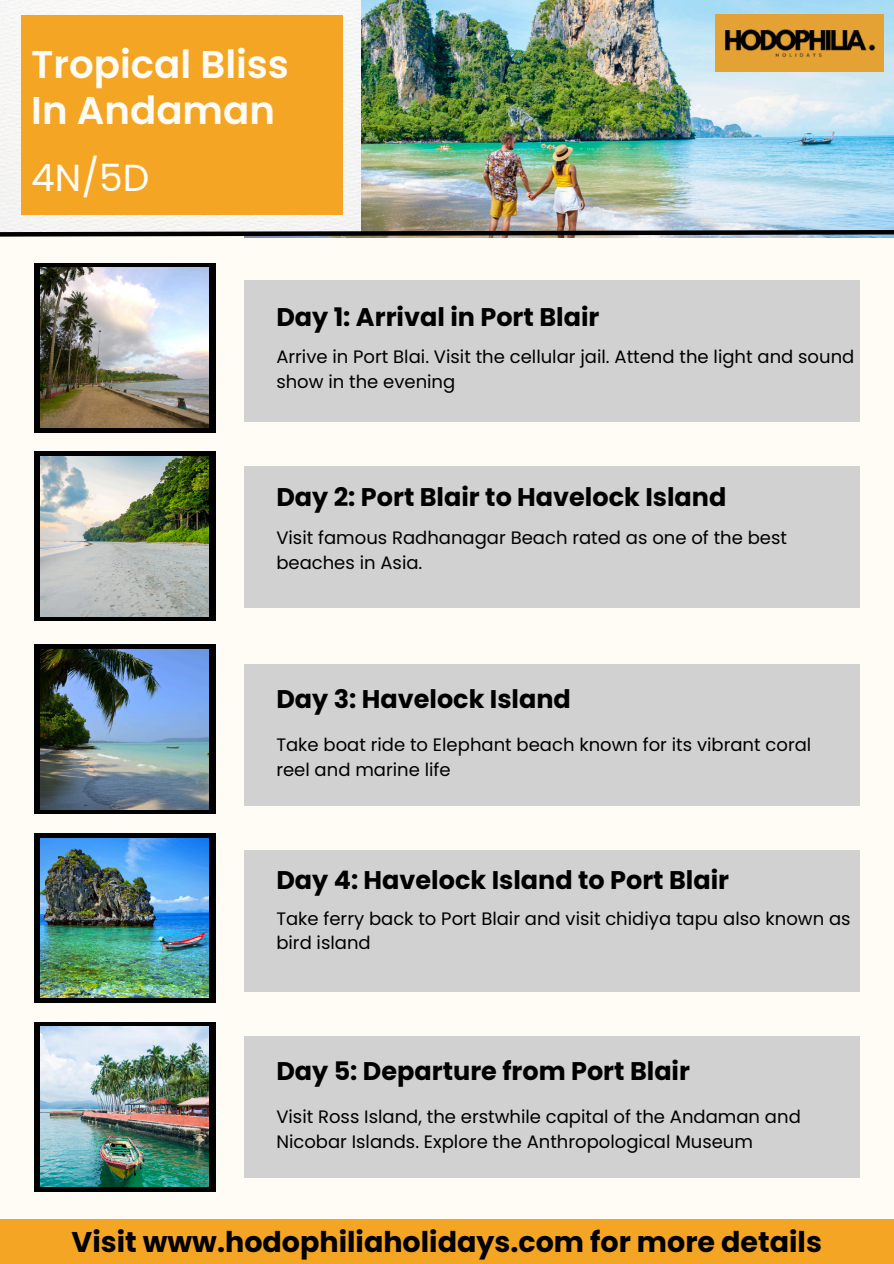
<style>
.page{position:relative;width:894px;height:1264px;background:#fff}
.page>*{position:absolute;margin:0;border:0;box-sizing:border-box;transform-origin:0 0}
.t1{font:600 38.7px/46.2px "Poppins";color:#fffcf6}
.t2{font:37.65px "Poppins";color:#fffcf6}
.t3{font:700 28.5px "Poppins";color:#000}
.t4{font:700 25.5px "Poppins";color:#000}
.t5{font:18px/24.8px "Poppins";color:#000}
</style>
<div class="page">
<div style="left:0;top:0;width:893px;height:1263px;background:#fffcf6"></div>
<img style="left:360px;top:1px;width:533px;height:226px">
<div style="left:0;top:1px;width:360px;height:226px;background:#f6f5f4"></div>
<div style="left:21px;top:16px;width:321px;height:199px;background:#f4a524"></div>
<img style="left:690px;top:0;width:203px;height:145px">
<div style="left:0;top:1218px;width:893px;height:45px;background:#f4a524"></div>
<img style="left:0;top:227px;width:893px;height:11px">
<div style="left:34px;top:263px;width:181px;height:169px;background:#000"></div>
<img style="left:40px;top:268px;width:168px;height:160px">
<div style="left:244px;top:280px;width:615px;height:142px;background:#d1d1d1"></div>
<div style="left:34px;top:451px;width:181px;height:170px;background:#000"></div>
<img style="left:40px;top:456px;width:168px;height:160px">
<div style="left:34px;top:644px;width:181px;height:170px;background:#000"></div>
<img style="left:40px;top:649px;width:168px;height:160px">
<div style="left:34px;top:833px;width:181px;height:169px;background:#000"></div>
<img style="left:40px;top:838px;width:168px;height:160px">
<div style="left:34px;top:1021px;width:181px;height:170px;background:#000"></div>
<img style="left:40px;top:1026px;width:168px;height:160px">
<div style="left:244px;top:466px;width:615px;height:141px;background:#d1d1d1"></div>
<div style="left:244px;top:664px;width:615px;height:141px;background:#d1d1d1"></div>
<div style="left:244px;top:849px;width:615px;height:142px;background:#d1d1d1"></div>
<div style="left:244px;top:1035px;width:615px;height:142px;background:#d1d1d1"></div>
<p class="t1" style="left:31px;top:41px;width:259px">Tropical Bliss<br>In Andaman</p>
<p class="t2" style="left:31px;top:152px;width:120px">4N/5D</p>
<p class="t4" style="left:276px;top:299px;width:324px">Day 1: Arrival in Port Blair</p>
<h4 class="t5" style="left:276px;top:345px;width:579px">Arrive in Port Blai. Visit the cellular jail. Attend the light and sound show in the evening</h4>
<p class="t4" style="left:276px;top:479px;width:451px">Day 2: Port Blair to Havelock Island</p>
<p class="t5" style="left:276px;top:525px;width:512px">Visit famous Radhanagar Beach rated as one of the best beaches in Asia.</p>
<h4 class="t4" style="left:276px;top:681px;width:296px">Day 3: Havelock Island</h4>
<p class="t5" style="left:276px;top:732px;width:536px">Take boat ride to Elephant beach known for its vibrant coral reel and marine life</p>
<p class="t4" style="left:276px;top:862px;width:454px">Day 4: Havelock Island to Port Blair</p>
<h4 class="t5" style="left:276px;top:905px;width:575px">Take ferry back to Port Blair and visit chidiya tapu also known as bird island</h4>
<p class="t4" style="left:276px;top:1052px;width:415px">Day 5: Departure from Port Blair</p>
<h3 class="t5" style="left:276px;top:1104px;width:526px">Visit Ross Island, the erstwhile capital of the Andaman and<br>Nicobar Islands. Explore the Anthropological Museum</h3>
<h4 class="t3" style="left:72px;top:1221px;width:751px">Visit www.hodophiliaholidays.com for more details</h4>
</div>
